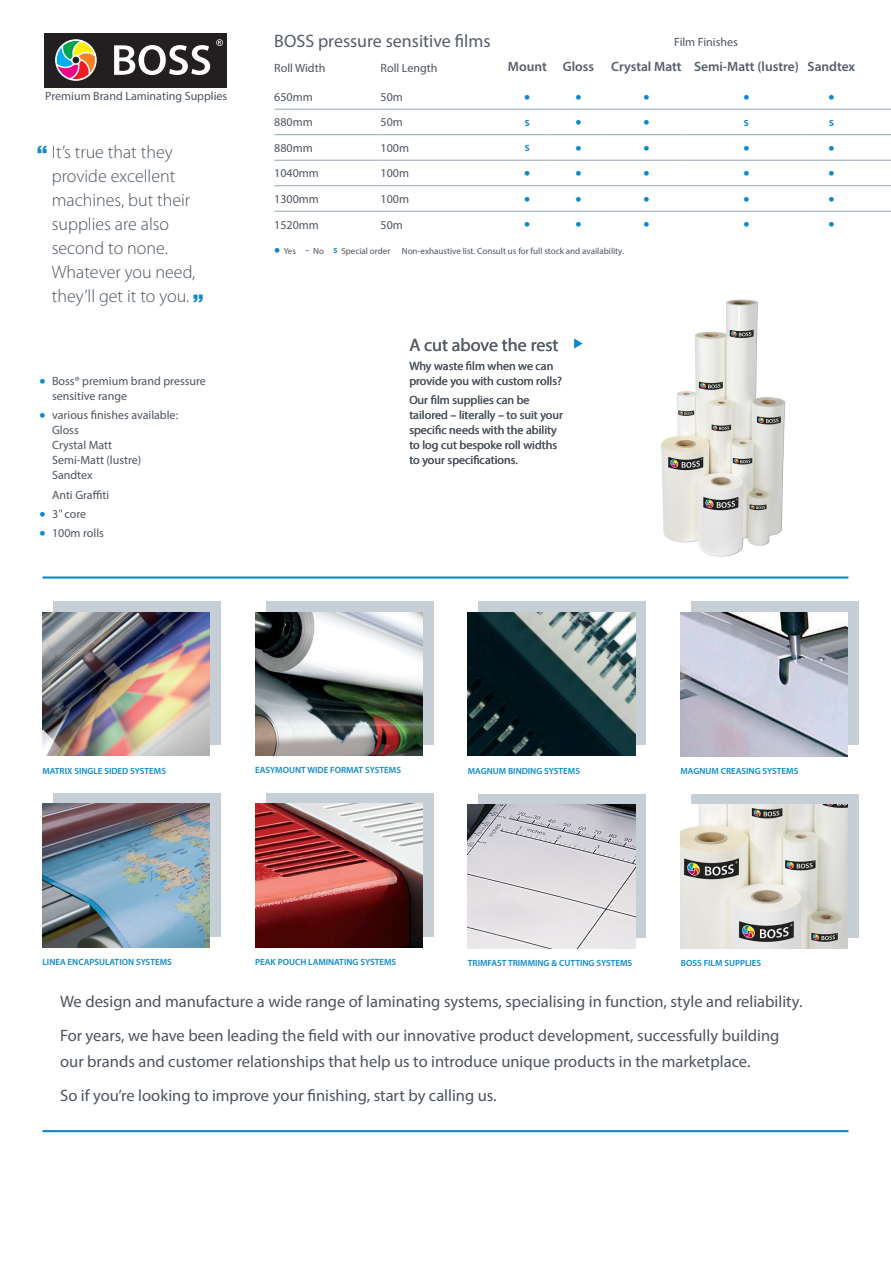
<style>
.page{position:relative;width:891px;height:1263px;background:#fff}
.page>*{position:absolute;margin:0;border:0;box-sizing:border-box;transform-origin:0 0}
.t1{font:300 18px/24px "Myriad Pro";color:#4b545e}
.t2{font:18px "Myriad Pro";color:#545d66}
.t3{font:700 18px "Myriad Pro";color:#0c88cb}
.t4{font:16.5px/25.5px "Myriad Pro";color:#4b545e}
.t5{font:600 13.5px "Myriad Pro";color:#545d66}
.t6{font:12px/15px "Myriad Pro";color:#4b545e}
.t7{font:600 9px "Myriad Pro";color:#0c88cb}
.t8{font:9px "Myriad Pro";color:#4b545e}
.t9{font:700 9px "Myriad Pro";color:#0c88cb}
.s1{font-family:"Helvetica";font-weight:900;font-size:21px;color:#0c88cb}
.s2{font-weight:700;font-size:18px;color:#0c88cb}
.s3{font-size:12px}
.s4{font-weight:700;font-size:7.5px;color:#0c88cb}
</style>
<div class="page">
<img style="left:661px;top:299px;width:125px;height:258px">
<div style="left:478px;top:794px;width:168px;height:143px;background:#c5cfd5"></div>
<img style="left:468px;top:805px;width:167px;height:143px">
<div style="left:266px;top:602px;width:167px;height:143px;background:#c5cfd5"></div>
<div style="left:53px;top:602px;width:168px;height:143px;background:#c5cfd5"></div>
<img style="left:43px;top:612px;width:167px;height:144px">
<div style="left:266px;top:793px;width:167px;height:143px;background:#c5cfd5"></div>
<div style="left:53px;top:793px;width:168px;height:143px;background:#c5cfd5"></div>
<img style="left:255px;top:804px;width:168px;height:143px">
<div style="left:478px;top:601px;width:168px;height:144px;background:#c5cfd5"></div>
<img style="left:468px;top:612px;width:167px;height:144px">
<div style="left:691px;top:601px;width:167px;height:144px;background:#c5cfd5"></div>
<img style="left:680px;top:612px;width:168px;height:144px">
<img style="left:255px;top:612px;width:168px;height:144px">
<img style="left:43px;top:804px;width:167px;height:143px">
<div style="left:691px;top:794px;width:168px;height:143px;background:#c5cfd5"></div>
<img style="left:680px;top:805px;width:168px;height:143px">
<div style="left:44px;top:33px;width:183px;height:54px;background:#231f20"></div>
<svg style="left:216px;top:39px;width:7px;height:7px"></svg>
<svg style="left:55px;top:39px;width:42px;height:42px"></svg>
<svg style="left:114px;top:45px;width:96px;height:30px"></svg>
<hr style="left:43px;top:1130px;width:805px;height:2px;background:#0c88cb">
<hr style="left:274px;top:109px;width:107px;height:1px;background:#94a5af">
<hr style="left:381px;top:109px;width:123px;height:1px;background:#94a5af">
<hr style="left:504px;top:109px;width:47px;height:1px;background:#94a5af">
<hr style="left:551px;top:109px;width:55px;height:1px;background:#94a5af">
<hr style="left:606px;top:109px;width:81px;height:1px;background:#94a5af">
<hr style="left:687px;top:109px;width:119px;height:1px;background:#94a5af">
<hr style="left:806px;top:109px;width:51px;height:1px;background:#94a5af">
<hr style="left:857px;top:109px;width:34px;height:1px;background:#94a5af">
<hr style="left:274px;top:134px;width:107px;height:1px;background:#94a5af">
<hr style="left:381px;top:134px;width:123px;height:1px;background:#94a5af">
<hr style="left:504px;top:134px;width:47px;height:1px;background:#94a5af">
<hr style="left:551px;top:134px;width:55px;height:1px;background:#94a5af">
<hr style="left:606px;top:134px;width:81px;height:1px;background:#94a5af">
<hr style="left:687px;top:134px;width:119px;height:1px;background:#94a5af">
<hr style="left:806px;top:134px;width:51px;height:1px;background:#94a5af">
<hr style="left:857px;top:134px;width:34px;height:1px;background:#94a5af">
<hr style="left:274px;top:160px;width:107px;height:1px;background:#94a5af">
<hr style="left:381px;top:160px;width:123px;height:1px;background:#94a5af">
<hr style="left:504px;top:160px;width:47px;height:1px;background:#94a5af">
<hr style="left:551px;top:160px;width:55px;height:1px;background:#94a5af">
<hr style="left:606px;top:160px;width:81px;height:1px;background:#94a5af">
<hr style="left:687px;top:160px;width:119px;height:1px;background:#94a5af">
<hr style="left:806px;top:160px;width:51px;height:1px;background:#94a5af">
<hr style="left:857px;top:160px;width:34px;height:1px;background:#94a5af">
<hr style="left:274px;top:185px;width:107px;height:1px;background:#94a5af">
<hr style="left:381px;top:185px;width:123px;height:1px;background:#94a5af">
<hr style="left:504px;top:185px;width:47px;height:1px;background:#94a5af">
<hr style="left:551px;top:185px;width:55px;height:1px;background:#94a5af">
<hr style="left:606px;top:185px;width:81px;height:1px;background:#94a5af">
<hr style="left:687px;top:185px;width:119px;height:1px;background:#94a5af">
<hr style="left:806px;top:185px;width:51px;height:1px;background:#94a5af">
<hr style="left:857px;top:185px;width:34px;height:1px;background:#94a5af">
<hr style="left:274px;top:211px;width:107px;height:1px;background:#94a5af">
<hr style="left:381px;top:211px;width:123px;height:1px;background:#94a5af">
<hr style="left:504px;top:211px;width:47px;height:1px;background:#94a5af">
<hr style="left:551px;top:211px;width:55px;height:1px;background:#94a5af">
<hr style="left:606px;top:211px;width:81px;height:1px;background:#94a5af">
<hr style="left:687px;top:211px;width:119px;height:1px;background:#94a5af">
<hr style="left:806px;top:211px;width:51px;height:1px;background:#94a5af">
<hr style="left:857px;top:211px;width:34px;height:1px;background:#94a5af">
<svg style="left:574px;top:338px;width:9px;height:11px"></svg>
<hr style="left:43px;top:576px;width:805px;height:3px;background:#0c88cb">
<p class="t6" style="left:45px;top:89px;width:184px">Premium Brand Laminating Supplies</p>
<p class="t1" style="left:52px;top:140px;width:153px;text-indent:-15px"><span class="s1">“</span> It’s true that they provide excellent machines, but their supplies are also second to none.<br>Whatever you need, they’ll get it to you. <span class="s1">”</span></p>
<p class="t6" style="left:52px;top:373px;width:155px;text-indent:-13px"><span class="s2">•</span> Boss® premium brand pressure sensitive range</p>
<p class="t6" style="left:52px;top:408px;width:128px;text-indent:-13px"><span class="s2">•</span> various finishes available:<br>Gloss<br>Crystal Matt<br>Semi-Matt (lustre)<br>Sandtex</p>
<p class="t6" style="left:52px;top:487px;width:59px">Anti Graffiti</p>
<p class="t6" style="left:39px;top:506px;width:48px"><span class="s2">•</span> 3 core</p>
<p class="t6" style="left:39px;top:525px;width:66px"><span class="s2">•</span> 100m rolls</p>
<h1 class="t2" style="left:274px;top:30px;width:218px">BOSS pressure sensitive films</h1>
<p class="t6" style="left:674px;top:34px;width:65px">Film Finishes</p>
<p class="t6" style="left:274px;top:61px;width:53px">Roll Width</p>
<p class="t6" style="left:381px;top:61px;width:58px">Roll Length</p>
<p class="t5" style="left:508px;top:58px;width:88px">Mount Gloss</p>
<p class="t5" style="left:611px;top:58px;width:246px">Crystal Matt Semi-Matt (lustre) Sandtex</p>
<p class="t6" style="left:274px;top:89px;width:40px">650mm</p>
<p class="t6" style="left:381px;top:89px;width:24px">50m</p>
<h1 class="t3" style="left:524px;top:84px;width:8px">•</h1>
<h1 class="t3" style="left:575px;top:84px;width:8px">•</h1>
<h1 class="t3" style="left:643px;top:84px;width:8px">•</h1>
<h1 class="t3" style="left:743px;top:84px;width:8px">•</h1>
<h1 class="t3" style="left:828px;top:84px;width:8px">•</h1>
<p class="t6" style="left:274px;top:115px;width:40px">880mm</p>
<p class="t6" style="left:381px;top:115px;width:24px">50m</p>
<p class="t9" style="left:525px;top:117px;width:6px">S</p>
<h1 class="t3" style="left:575px;top:109px;width:8px">•</h1>
<h1 class="t3" style="left:643px;top:109px;width:8px">•</h1>
<p class="t9" style="left:744px;top:117px;width:6px">S</p>
<p class="t9" style="left:829px;top:117px;width:6px">S</p>
<p class="t6" style="left:274px;top:140px;width:40px">880mm</p>
<p class="t6" style="left:381px;top:140px;width:30px">100m</p>
<p class="t9" style="left:525px;top:142px;width:6px">S</p>
<h1 class="t3" style="left:575px;top:135px;width:8px">•</h1>
<h1 class="t3" style="left:643px;top:135px;width:8px">•</h1>
<h1 class="t3" style="left:743px;top:135px;width:8px">•</h1>
<h1 class="t3" style="left:828px;top:135px;width:8px">•</h1>
<p class="t6" style="left:274px;top:166px;width:46px">1040mm</p>
<p class="t6" style="left:381px;top:166px;width:30px">100m</p>
<h1 class="t3" style="left:524px;top:160px;width:8px">•</h1>
<h1 class="t3" style="left:575px;top:160px;width:8px">•</h1>
<h1 class="t3" style="left:643px;top:160px;width:8px">•</h1>
<h1 class="t3" style="left:743px;top:160px;width:8px">•</h1>
<h1 class="t3" style="left:828px;top:160px;width:8px">•</h1>
<p class="t6" style="left:274px;top:191px;width:46px">1300mm</p>
<p class="t6" style="left:381px;top:191px;width:30px">100m</p>
<h1 class="t3" style="left:524px;top:186px;width:8px">•</h1>
<h1 class="t3" style="left:575px;top:186px;width:8px">•</h1>
<h1 class="t3" style="left:643px;top:186px;width:8px">•</h1>
<h1 class="t3" style="left:743px;top:186px;width:8px">•</h1>
<h1 class="t3" style="left:828px;top:186px;width:8px">•</h1>
<p class="t6" style="left:274px;top:217px;width:46px">1520mm</p>
<p class="t6" style="left:381px;top:217px;width:24px">50m</p>
<h1 class="t3" style="left:524px;top:212px;width:8px">•</h1>
<h1 class="t3" style="left:575px;top:212px;width:8px">•</h1>
<h1 class="t3" style="left:643px;top:212px;width:8px">•</h1>
<h1 class="t3" style="left:743px;top:212px;width:8px">•</h1>
<h1 class="t3" style="left:828px;top:212px;width:8px">•</h1>
<p class="t8" style="left:274px;top:245px;width:117px"><span class="s2">•</span> Yes <span class="s3">-</span> No <span class="s4">S</span> Special order</p>
<p class="t8" style="left:402px;top:245px;width:224px">Non-exhaustive list. Consult us for full stock and availability.</p>
<p class="t2" style="left:409px;top:334px;width:151px">A cut above the rest</p>
<p class="t6" style="left:409px;top:358px;width:154px">Why waste film when we can provide you with custom rolls?</p>
<p class="t6" style="left:409px;top:393px;width:155px">Our film supplies can be tailored – literally – to suit your specific needs with the ability to log cut bespoke roll widths to your specifications.</p>
<p class="t7" style="left:43px;top:765px;width:125px">MATRIX SINGLE SIDED SYSTEMS</p>
<p class="t7" style="left:43px;top:957px;width:131px">LINEA ENCAPSULATION SYSTEMS</p>
<p class="t7" style="left:255px;top:764px;width:147px">EASYMOUNT WIDE FORMAT SYSTEMS</p>
<p class="t7" style="left:468px;top:765px;width:114px">MAGNUM BINDING SYSTEMS</p>
<p class="t7" style="left:680px;top:765px;width:119px">MAGNUM CREASING SYSTEMS</p>
<p class="t7" style="left:255px;top:956px;width:142px">PEAK POUCH LAMINATING SYSTEMS</p>
<p class="t7" style="left:681px;top:957px;width:82px">BOSS FILM SUPPLIES</p>
<p class="t7" style="left:468px;top:957px;width:166px">TRIMFAST TRIMMING &amp; CUTTING SYSTEMS</p>
<p class="t4" style="left:60px;top:989px;width:744px">We design and manufacture a wide range of laminating systems, specialising in function, style and reliability.</p>
<p class="t4" style="left:60px;top:1023px;width:721px">For years, we have been leading the field with our innovative product development, successfully building our brands and customer relationships that help us to introduce unique products in the marketplace.</p>
<p class="t4" style="left:60px;top:1082px;width:438px">So if you’re looking to improve your finishing, start by calling us.</p>
</div>
